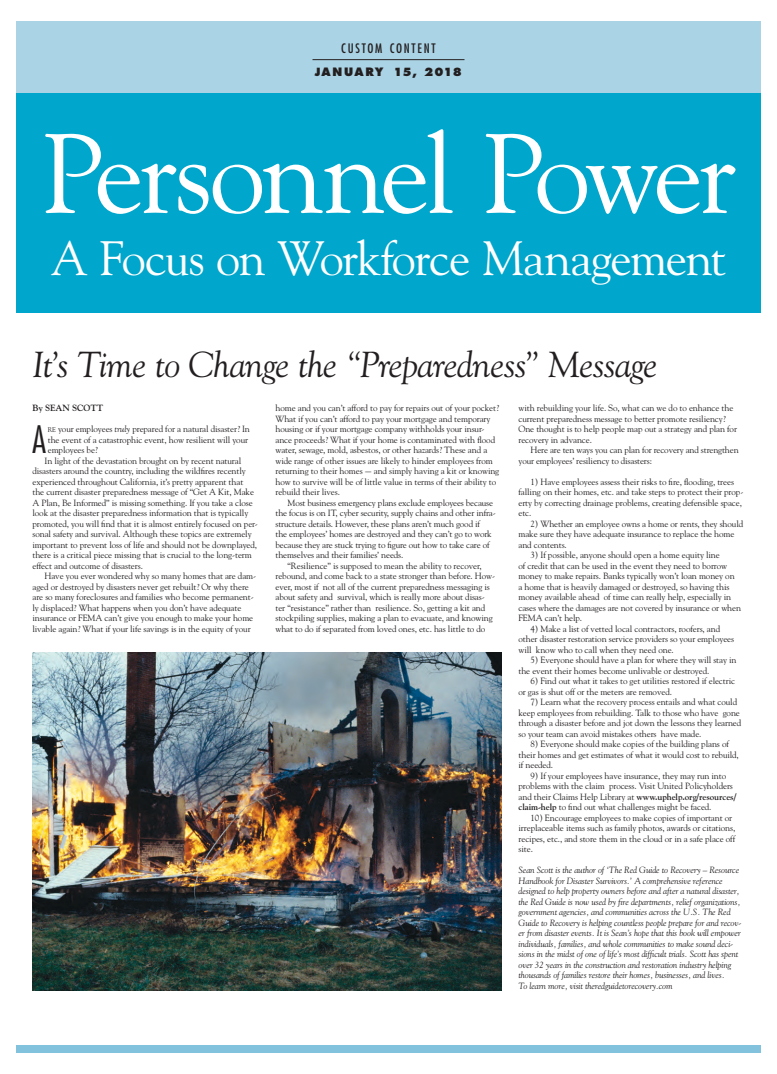
<style>
.page{position:relative;width:777px;height:1074px;background:#fff}
.page>*{position:absolute;margin:0;border:0;box-sizing:border-box;transform-origin:0 0}
.t1{font:112px "Goudy";letter-spacing:-.04em;color:#fff}
.t2{font:48px "Goudy";letter-spacing:-.03em;color:#fff}
.t3{font:300 condensed 36.9px "Futura";color:#231f20}
.t4{font:italic 36px "Goudy";letter-spacing:-.02em;color:#231f20}
.t5{font:condensed 12.8px "Futura";letter-spacing:.135em;color:#231f20}
.t6{font:800 11px "Futura";letter-spacing:.005em;color:#231f20}
.t7{font:9px/10.5px "Goudy";letter-spacing:-.01em;color:#231f20}
.t8{font:italic 9px/10.5px "Goudy";letter-spacing:-.01em;color:#231f20}
.t9{font:700 9px "Goudy";letter-spacing:-.01em;color:#231f20}
.s1{font-size:11.2px}
.s2{font-size:6.8px}
.s3{font-style:italic}
.s4{font-family:"Minion Pro"}
.s5{font-weight:700}
</style>
<div class="page">
<div style="left:16px;top:21px;width:745px;height:72px;background:#aad3e5"></div>
<div style="left:16px;top:1045px;width:745px;height:8px;background:#82c2dc"></div>
<div style="left:16px;top:93px;width:745px;height:219px;background:#00a6cb"></div>
<hr style="left:312px;top:59px;width:152px;height:1px;background:#231f20">
<img style="left:32px;top:652px;width:470px;height:339px">
<h3 class="t5" style="left:341px;top:41px;width:96px">CUSTOM CONTENT</h3>
<p class="t6" style="left:315px;top:65px;width:149px">J<span class="s1">ANUARY</span> 15, 2018</p>
<h1 class="t1" style="left:41px;top:104px;width:696px">Personnel Power</h1>
<h2 class="t2" style="left:51px;top:229px;width:677px">A Focus on Workforce Management</h2>
<h3 class="t4" style="left:32px;top:342px;width:626px">It’s Time to Change the “Preparedness” Message</h3>
<p class="t9" style="left:32px;top:402px;width:72px">By SEAN SCOTT</p>
<h3 class="t3" style="left:32px;top:418px;width:15px">A</h3>
<p class="t7" style="left:48px;top:423px;width:204px"><span class="s2">re</span> your employees <span class="s3">truly</span> prepared for a natural disaster? In</p>
<p class="t7" style="left:48px;top:434px;width:202px">the event of a catastrophic event, how resilient will your</p>
<p class="t7" style="left:48px;top:444px;width:52px">employees be?</p>
<p class="t7" style="left:44px;top:455px;width:198px">In light of the devastation brought on by recent natural</p>
<p class="t7" style="left:33px;top:465px;width:215px">disasters around the country, including the wildfires recently</p>
<p class="t7" style="left:33px;top:476px;width:212px">experienced throughout California, it’s pretty apparent that</p>
<p class="t7" style="left:33px;top:486px;width:223px">the current disaster preparedness message of “Get A Kit, Make</p>
<p class="t7" style="left:33px;top:497px;width:222px">A Plan, Be Informed” is missing something. If you take a close</p>
<p class="t7" style="left:33px;top:507px;width:217px">look at the disaster preparedness information that is typically</p>
<p class="t7" style="left:33px;top:518px;width:227px">promoted, you will find that it is almost entirely focused on per-</p>
<p class="t7" style="left:33px;top:528px;width:221px">sonal safety and survival. Although these topics are extremely</p>
<p class="t7" style="left:33px;top:539px;width:226px">important to prevent loss of life and should not be downplayed,</p>
<p class="t7" style="left:33px;top:549px;width:221px">there is a critical piece missing that is crucial to the long-term</p>
<p class="t7" style="left:33px;top:560px;width:112px">effect and outcome of disasters.</p>
<p class="t7" style="left:44px;top:570px;width:213px">Have you ever wondered why so many homes that are dam-</p>
<p class="t7" style="left:33px;top:581px;width:218px">aged or destroyed by disasters never get rebuilt? Or why there</p>
<p class="t7" style="left:33px;top:591px;width:223px">are so many foreclosures and families who become permanent-</p>
<p class="t7" style="left:33px;top:602px;width:210px">ly displaced? What happens when you don’t have adequate</p>
<p class="t7" style="left:33px;top:612px;width:222px">insurance or FEMA can’t give you enough to make your home</p>
<p class="t7" style="left:33px;top:623px;width:220px">livable again? What if your life savings is in the equity of your</p>
<p class="t7" style="left:276px;top:402px;width:225px">home and you can’t afford to pay for repairs out of your pocket?<br>What if you can’t afford to pay your mortgage and temporary housing or if your mortgage company withholds your insur&shy;ance proceeds? What if your home is contaminated with flood water, sewage, mold, asbestos, or other hazards? These and a wide range of other issues are likely to hinder employees from returning to their homes <span class="s4">-</span> and simply having a kit or knowing how to survive will be of little value in terms of their ability to rebuild their lives.</p>
<p class="t7" style="left:287px;top:497px;width:207px">Most business emergency plans exclude employees because</p>
<p class="t7" style="left:276px;top:507px;width:222px">the focus is on IT, cyber security, supply chains and other infra-</p>
<p class="t7" style="left:276px;top:518px;width:206px">structure details. However, these plans aren’t much good if</p>
<p class="t7" style="left:276px;top:528px;width:218px">the employees’ homes are destroyed and they can’t go to work</p>
<p class="t7" style="left:276px;top:539px;width:216px">because they are stuck trying to figure out how to take care of</p>
<p class="t7" style="left:276px;top:549px;width:129px">themselves and their families’ needs.</p>
<p class="t7" style="left:287px;top:560px;width:196px">“Resilience” is supposed to mean the ability to recover,</p>
<p class="t7" style="left:276px;top:570px;width:221px">rebound, and come back to a state stronger than before. How-</p>
<p class="t7" style="left:276px;top:581px;width:216px">ever, most if not all of the current preparedness messaging is</p>
<p class="t7" style="left:276px;top:591px;width:211px">about safety and survival, which is really more about disas-</p>
<p class="t7" style="left:276px;top:602px;width:211px">ter “resistance” rather than resilience. So, getting a kit and</p>
<p class="t7" style="left:276px;top:612px;width:219px">stockpiling supplies, making a plan to evacuate, and knowing</p>
<p class="t7" style="left:276px;top:623px;width:211px">what to do if separated from loved ones, etc. has little to do</p>
<p class="t7" style="left:519px;top:402px;width:220px">with rebuilding your life. So, what can we do to enhance the current preparedness message to better promote resiliency?<br>One thought is to help people map out a strategy and plan for recovery in advance.</p>
<p class="t7" style="left:519px;top:444px;width:222px;text-indent:12px">Here are ten ways you can plan for recovery and strengthen your employees’ resiliency to disasters:</p>
<p class="t7" style="left:519px;top:476px;width:226px;text-indent:12px">1) Have employees assess their risks to fire, flooding, trees falling on their homes, etc. and take steps to protect their prop&shy;erty by correcting drainage problems, creating defensible space, etc.</p>
<p class="t7" style="left:519px;top:518px;width:226px;text-indent:12px">2) Whether an employee owns a home or rents, they should make sure they have adequate insurance to replace the home and contents.</p>
<p class="t7" style="left:519px;top:550px;width:224px;text-indent:12px">3) If possible, anyone should open a home equity line<br>of credit that can be used in the event they need to borrow money to make repairs. Banks typically won’t loan money on<br>a home that is heavily damaged or destroyed, so having this money available ahead of time can really help, especially in cases where the damages are not covered by insurance or when FEMA can’t help.</p>
<p class="t7" style="left:519px;top:623px;width:217px;text-indent:12px">4) Make a list of vetted local contractors, roofers, and other disaster restoration service providers so your employees will know who to call when they need one.</p>
<p class="t7" style="left:519px;top:655px;width:220px;text-indent:12px">5) Everyone should have a plan for where they will stay in the event their homes become unlivable or destroyed.</p>
<p class="t7" style="left:519px;top:676px;width:218px;text-indent:12px">6) Find out what it takes to get utilities restored if electric or gas is shut off or the meters are removed.</p>
<p class="t7" style="left:519px;top:697px;width:224px;text-indent:12px">7) Learn what the recovery process entails and what could keep employees from rebuilding. Talk to those who have gone through a disaster before and jot down the lessons they learned so your team can avoid mistakes others have made.</p>
<p class="t7" style="left:519px;top:739px;width:222px;text-indent:12px">8) Everyone should make copies of the building plans of their homes and get estimates of what it would cost to rebuild, if needed.</p>
<p class="t7" style="left:519px;top:770px;width:219px;text-indent:12px">9) If your employees have insurance, they may run into problems with the claim process. Visit United Policyholders and their Claims Help Library at <span class="s5">www.uphelp.org/resources/ claim-help</span> to find out what challenges might be faced.</p>
<p class="t7" style="left:519px;top:812px;width:218px;text-indent:12px">10) Encourage employees to make copies of important or irreplaceable items such as family photos, awards or citations, recipes, etc., and store them in the cloud or in a safe place off site.</p>
<p class="t8" style="left:519px;top:865px;width:224px">Sean Scott is the author of ‘The Red Guide to Recovery – Resource Handbook for Disaster Survivors.’ A comprehensive reference designed to help property owners before and after a natural disaster, the Red Guide is now used by fire departments, relief organizations, government agencies, and communities across the U.S. The Red Guide to Recovery is helping countless people prepare for and recov&shy;er from disaster events. It is Sean’s hope that this book will empower individuals, families, and whole communities to make sound deci&shy;sions in the midst of one of life’s most difficult trials. Scott has spent over 32 years in the construction and restoration industry helping thousands of families restore their homes, businesses, and lives.<br>To learn more, visit theredguidetorecovery.com</p>
</div>
